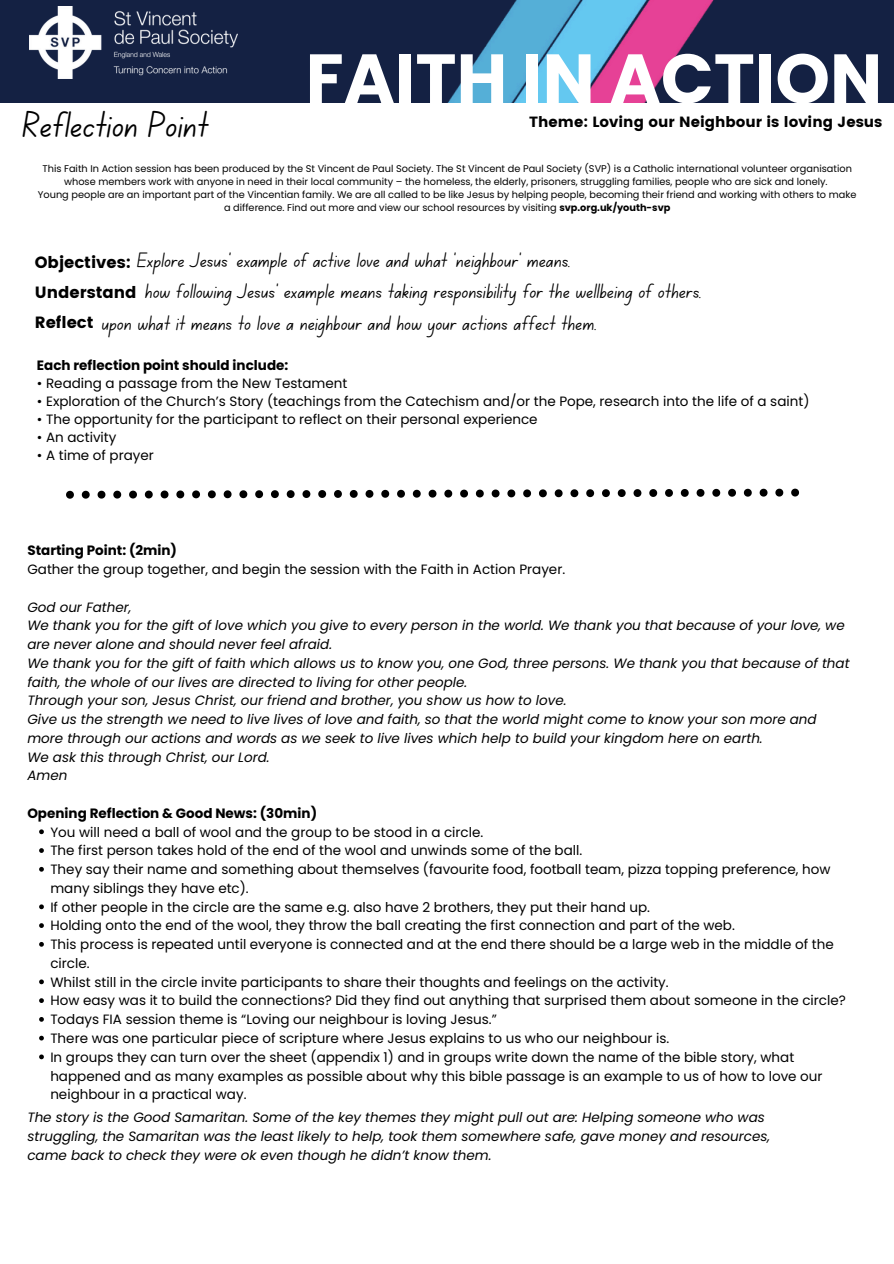
<style>
.page{position:relative;width:894px;height:1264px;background:#fff}
.page>*{position:absolute;margin:0;border:0;box-sizing:border-box;transform-origin:0 0}
.t1{font:700 69.45px "Poppins";color:#fff}
.t2{font:37.5px "Canva School Font";color:#000}
.t3{font:21.15px "Canva School Font";color:#000}
.t4{font:16.35px/30.2px "Poppins";color:#000}
.t5{font:14.85px "Poppins";color:#000}
.t6{font:13.5px/18.8px "Poppins";color:#000}
.t7{font:italic 13.5px/18.8px "Poppins";color:#000}
.t8{font:700 13.5px "Poppins";color:#000}
.t9{font:9.75px/13px "Poppins";color:#000;text-align:center}
.s1{font-weight:700}
</style>
<div class="page">
<svg style="left:39px;top:829px;width:5px;height:5px"></svg>
<svg style="left:39px;top:848px;width:5px;height:4px"></svg>
<svg style="left:39px;top:866px;width:5px;height:5px"></svg>
<svg style="left:39px;top:904px;width:5px;height:5px"></svg>
<svg style="left:39px;top:923px;width:5px;height:4px"></svg>
<svg style="left:39px;top:942px;width:5px;height:4px"></svg>
<svg style="left:39px;top:979px;width:5px;height:5px"></svg>
<svg style="left:39px;top:998px;width:5px;height:4px"></svg>
<svg style="left:39px;top:1017px;width:5px;height:4px"></svg>
<svg style="left:39px;top:1035px;width:5px;height:5px"></svg>
<svg style="left:39px;top:1054px;width:5px;height:5px"></svg>
<svg style="left:66px;top:488px;width:732px;height:10px"></svg>
<div style="left:0;top:0;width:893px;height:103px;background:#142143"></div>
<img style="left:30px;top:7px;width:208px;height:72px">
<img style="left:447px;top:0;width:267px;height:103px">
<p class="t1" style="left:305px;top:30px;width:578px">FAITH IN ACTION</p>
<p class="t2" style="left:23px;top:108px;width:187px">Reflection Point</p>
<p class="t5" style="left:529px;top:114px;width:354px">Theme: Loving our Neighbour is loving Jesus</p>
<h3 class="t9" style="left:42px;top:162px;width:810px">This Faith In Action session has been produced by the St Vincent de Paul Society. The St Vincent de Paul Society (SVP) is a Catholic international volunteer organisation whose members work with anyone in need in their local community – the homeless, the elderly, prisoners, struggling families, people who are sick and lonely.</h3>
<h4 class="t9" style="left:38px;top:188px;width:819px">Young people are an important part of the Vincentian family. We are all called to be like Jesus by helping people, becoming their friend and working with others to make a difference. Find out more and view our school resources by visiting <span class="s1">svp.org.uk/youth-svp</span></h4>
<h1 class="t4" style="left:35px;top:247px;width:103px">Objectives:<br>Understand<br>Reflect</h1>
<h2 class="t3" style="left:137px;top:250px;width:435px">Explore Jesus’ example of active love and what ‘neighbour’ means.</h2>
<h4 class="t3" style="left:145px;top:282px;width:558px">how following Jesus’ example means taking responsibility for the wellbeing of others.</h4>
<p class="t3" style="left:101px;top:313px;width:497px">upon what it means to love a neighbour and how your actions affect them.</p>
<p class="t8" style="left:37px;top:355px;width:253px">Each reflection point should include:</p>
<p class="t6" style="left:37px;top:373px;width:312px">• Reading a passage from the New Testament</p>
<p class="t6" style="left:37px;top:391px;width:773px">• Exploration of the Church’s Story (teachings from the Catechism and/or the Pope, research into the life of a saint)</p>
<p class="t6" style="left:37px;top:409px;width:502px">• The opportunity for the participant to reflect on their personal experience</p>
<p class="t6" style="left:37px;top:427px;width:81px">• An activity</p>
<p class="t6" style="left:37px;top:445px;width:118px">• A time of prayer</p>
<h3 class="t6" style="left:27px;top:541px;width:539px"><span class="s1">Starting Point: (2min)<br></span>Gather the group together, and begin the session with the Faith in Action Prayer.</h3>
<h3 class="t7" style="left:27px;top:597px;width:823px">God our Father,<br>We thank you for the gift of love which you give to every person in the world. We thank you that because of your love, we are never alone and should never feel afraid.<br>We thank you for the gift of faith which allows us to know you, one God, three persons. We thank you that because of that faith, the whole of our lives are directed to living for other people.<br>Through your son, Jesus Christ, our friend and brother, you show us how to love.<br>Give us the strength we need to live lives of love and faith, so that the world might come to know your son more and more through our actions and words as we seek to live lives which help to build your kingdom here on earth.<br>We ask this through Christ, our Lord.<br>Amen</h3>
<h6 class="t8" style="left:27px;top:803px;width:291px">Opening Reflection &amp; Good News: (30min)</h6>
<p class="t6" style="left:50px;top:822px;width:434px">You will need a ball of wool and the group to be stood in a circle.</p>
<h6 class="t6" style="left:50px;top:841px;width:533px">The first person takes hold of the end of the wool and unwinds some of the ball.</h6>
<h6 class="t6" style="left:50px;top:860px;width:781px">They say their name and something about themselves (favourite food, football team, pizza topping preference, how many siblings they have etc).</h6>
<h5 class="t6" style="left:50px;top:897px;width:601px">If other people in the circle are the same e.g. also have 2 brothers, they put their hand up.</h5>
<p class="t6" style="left:50px;top:916px;width:685px">Holding onto the end of the wool, they throw the ball creating the first connection and part of the web.</p>
<p class="t6" style="left:50px;top:935px;width:784px">This process is repeated until everyone is connected and at the end there should be a large web in the middle of the circle.</p>
<p class="t6" style="left:50px;top:972px;width:619px">Whilst still in the circle invite participants to share their thoughts and feelings on the activity.</p>
<p class="t6" style="left:50px;top:991px;width:796px">How easy was it to build the connections? Did they find out anything that surprised them about someone in the circle?</p>
<p class="t6" style="left:50px;top:1010px;width:448px">Todays FIA session theme is “Loving our neighbour is loving Jesus.”</p>
<p class="t6" style="left:50px;top:1028px;width:620px">There was one particular piece of scripture where Jesus explains to us who our neighbour is.</p>
<p class="t6" style="left:50px;top:1047px;width:773px">In groups they can turn over the sheet (appendix 1) and in groups write down the name of the bible story, what happened and as many examples as possible about why this bible passage is an example to us of how to love our neighbour in a practical way.</p>
<p class="t7" style="left:27px;top:1107px;width:744px">The story is the Good Samaritan. Some of the key themes they might pull out are: Helping someone who was struggling, the Samaritan was the least likely to help, took them somewhere safe, gave money and resources,</p>
<p class="t7" style="left:27px;top:1145px;width:465px">came back to check they were ok even though he didn’t know them.</p>
</div>
